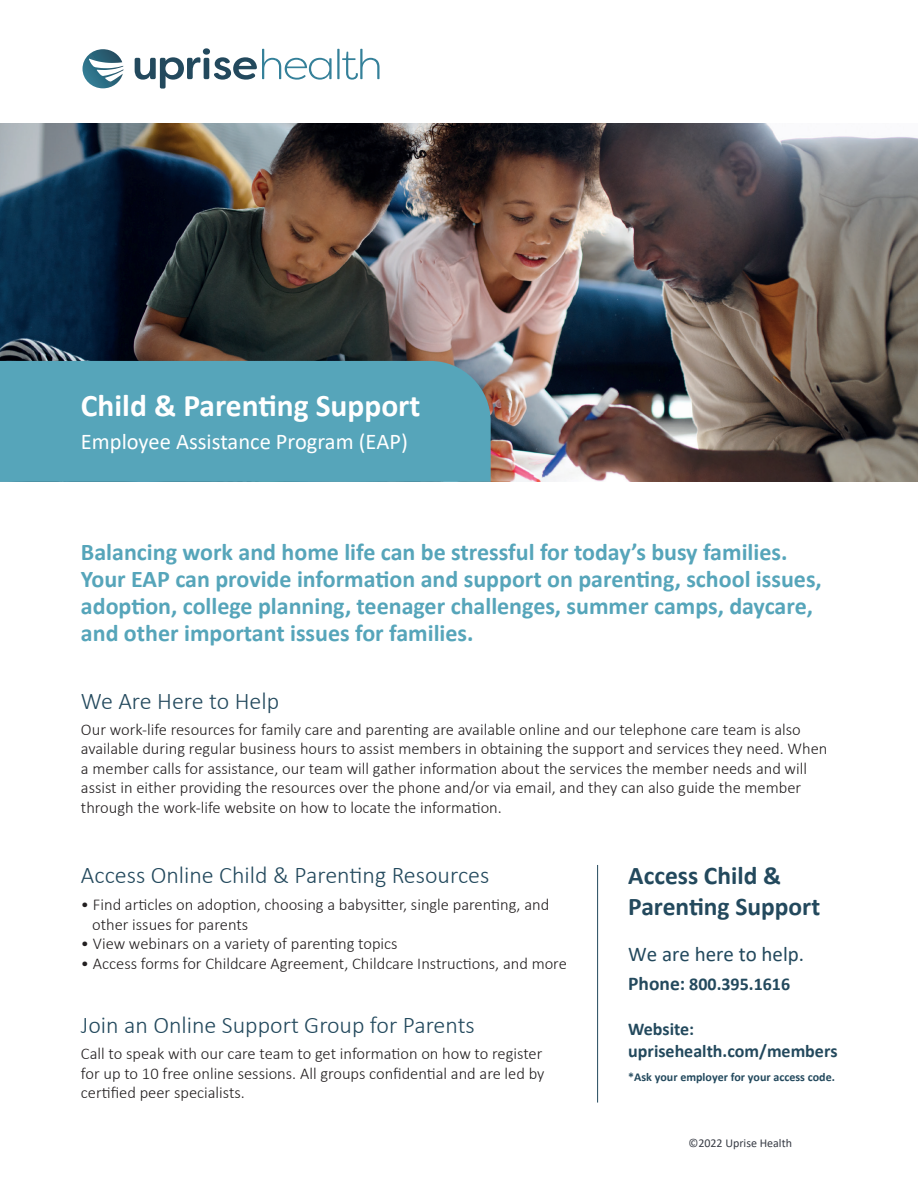
<style>
.page{position:relative;width:918px;height:1188px;background:#fff}
.page>*{position:absolute;margin:0;border:0;box-sizing:border-box;transform-origin:0 0}
.t1{font:700 31.5px "Calibri";color:#fff}
.t2{font:700 25.5px/30.6px "Calibri";color:#23495d}
.t3{font:700 24px/27px "Calibri";color:#56a5ba}
.t4{font:300 24px "Calibri";color:#23495d}
.t5{font:22.5px "Calibri";color:#fff}
.t6{font:21px "Calibri";color:#23495d}
.t7{font:700 18px/22.5px "Calibri";color:#23495d}
.t8{font:300 16.5px/19.5px "Calibri";color:#231f20}
.t9{font:700 12px "Calibri";color:#23495d}
.t10{font:12px "Calibri";color:#373b44}
.s1{font-size:19.5px}
</style>
<div class="page">
<hr style="left:597px;top:865px;width:1px;height:238px;background:#23495d">
<img style="left:0;top:124px;width:918px;height:358px">
<svg style="left:83px;top:49px;width:40px;height:39px"></svg>
<svg style="left:135px;top:48px;width:197px;height:41px"></svg>
<hr style="left:337px;top:49px;width:3px;height:30px;background:#348099">
<svg style="left:342px;top:49px;width:38px;height:31px"></svg>
<div style="left:0;top:361px;width:491px;height:121px;background:#56a5ba"></div>
<h1 class="t1" style="left:81px;top:383px;width:341px">Child &amp; Parenting Support</h1>
<h3 class="t5" style="left:81px;top:426px;width:328px">Employee Assistance Program (EAP)</h3>
<p class="t3" style="left:81px;top:538px;width:742px">Balancing work and home life can be stressful for today’s busy families.<br>Your EAP can provide information and support on parenting, school issues, adoption, college planning, teenager challenges, summer camps, daycare, and other important issues for families.</p>
<h3 class="t4" style="left:81px;top:686px;width:200px">We Are Here to Help</h3>
<p class="t8" style="left:81px;top:719px;width:748px">Our work-life resources for family care and parenting are available online and our telephone care team is also available during regular business hours to assist members in obtaining the support and services they need. When a member calls for assistance, our team will gather information about the services the member needs and will assist in either providing the resources over the phone and/or via email, and they can also guide the member through the work-life website on how to locate the information.</p>
<h3 class="t4" style="left:81px;top:860px;width:410px">Access Online Child &amp; Parenting Resources</h3>
<p class="t8" style="left:92px;top:895px;width:459px;text-indent:-11px">• Find articles on adoption, choosing a babysitter, single parenting, and other issues for parents</p>
<p class="t8" style="left:81px;top:934px;width:318px">• View webinars on a variety of parenting topics</p>
<p class="t8" style="left:81px;top:953px;width:487px">• Access forms for Childcare Agreement, Childcare Instructions, and more</p>
<h3 class="t4" style="left:81px;top:1011px;width:395px">Join an Online Support Group for Parents</h3>
<p class="t8" style="left:81px;top:1044px;width:465px">Call to speak with our care team to get information on how to register for up to 10 free online sessions. All groups confidential and are led by certified peer specialists.</p>
<h2 class="t2" style="left:628px;top:860px;width:193px">Access Child &amp;<br>Parenting Support</h2>
<p class="t6" style="left:628px;top:940px;width:177px">We are here to help.</p>
<p class="t7" style="left:628px;top:972px;width:163px"><span class="s1">Phone:</span> 800.395.1616</p>
<p class="t7" style="left:628px;top:1017px;width:211px">Website: uprisehealth.com/members</p>
<p class="t9" style="left:628px;top:1068px;width:208px">*Ask your employer for your access code.</p>
<p class="t10" style="left:688px;top:1135px;width:105px">©2022 Uprise Health</p>
</div>
